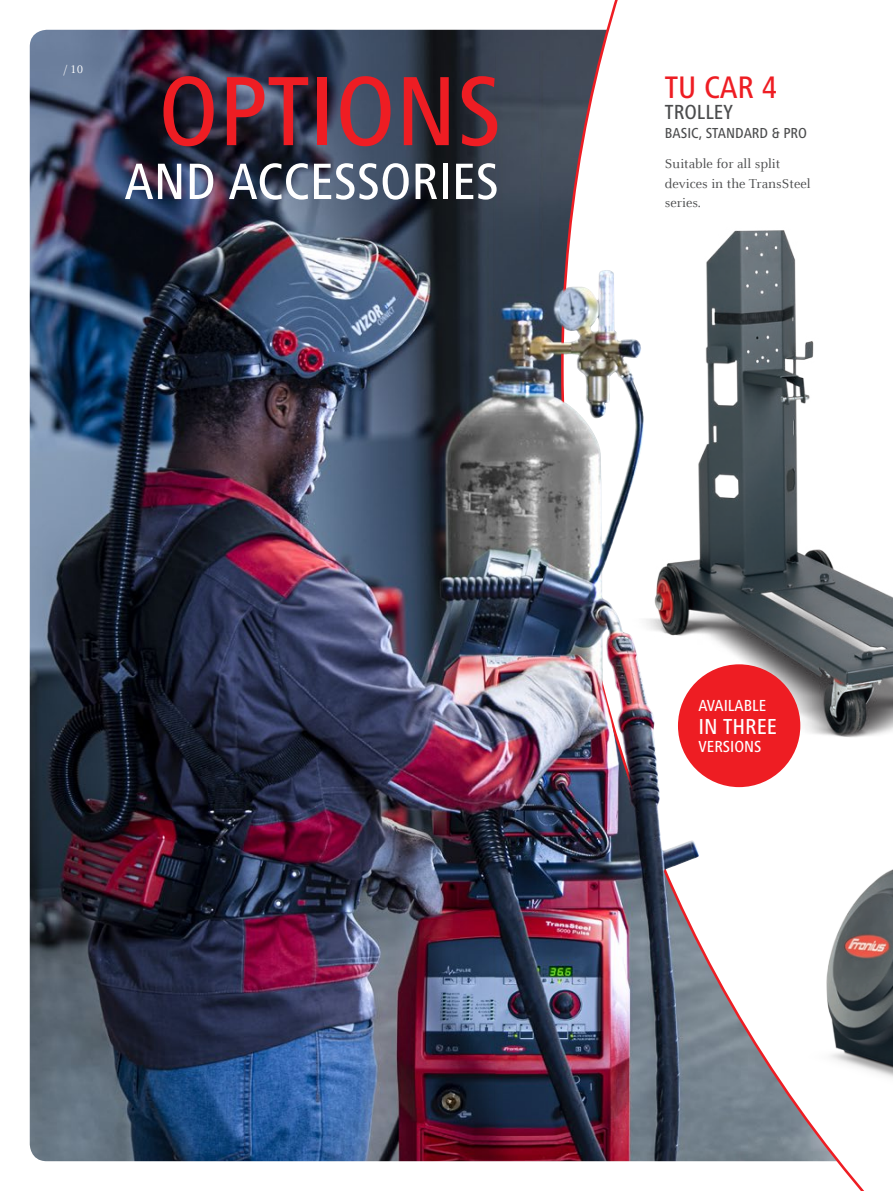
<style>
.page{position:relative;width:893px;height:1191px;background:#fff}
.page>*{position:absolute;margin:0;border:0;box-sizing:border-box;transform-origin:0 0}
.t1{font:500 condensed 101.85px "Frutiger Next LTW1 G";color:#ee1d23}
.t2{font:500 condensed 52.95px "Frutiger Next LTW1 G";color:#fff}
.t3{font:500 condensed 32.25px "Frutiger Next LTW1 G";color:#ee1d23}
.t4{font:500 condensed 22.5px "Frutiger Next LTW1 G";color:#fff}
.t5{font:500 condensed 21.15px "Frutiger Next LTW1 G";color:#4b4c4d}
.t6{font:500 condensed 16.65px "Frutiger Next LTW1 G";color:#fff}
.t7{font:500 condensed 15px "Frutiger Next LTW1 G";color:#4b4c4d}
.t8{font:14.25px/19.5px "Celeste Offc Pro";color:#4b4c4d}
.t9{font:12px "Celeste Offc Pro";color:#fff}
</style>
<div class="page">
<img style="left:30px;top:30px;width:531px;height:1131px">
<svg style="left:561px;top:0;width:303px;height:1191px"></svg>
<img style="left:658px;top:185px;width:235px;height:598px">
<img style="left:492px;top:51px;width:166px;height:1084px">
<img style="left:743px;top:804px;width:150px;height:319px">
<div style="left:678px;top:664px;width:122px;height:123px;background:#ee1d23;border-radius:50%"></div>
<p class="t9" style="left:64px;top:61px;width:21px">/ 10</p>
<h1 class="t1" style="left:158px;top:53px;width:231px">OPTIONS</h1>
<h2 class="t2" style="left:124px;top:151px;width:159px">AN D ACCESSO</h2>
<h2 class="t2" style="left:411px;top:151px;width:62px">RIES</h2>
<h3 class="t3" style="left:665px;top:69px;width:114px">TU CAR 4</h3>
<h3 class="t5" style="left:665px;top:100px;width:30px">TROLLEY</h3>
<p class="t7" style="left:665px;top:125px;width:142px">BASIC, STAN DARD &amp; PRO</p>
<p class="t8" style="left:665px;top:154px;width:147px">Suitable for all split devices in the TransSteel series.</p>
<p class="t6" style="left:699px;top:695px;width:61px">AVAILABLE</p>
<h3 class="t4" style="left:699px;top:713px;width:68px">IN THREE</h3>
<p class="t6" style="left:699px;top:736px;width:46px">VERSIONS</p>
</div>
